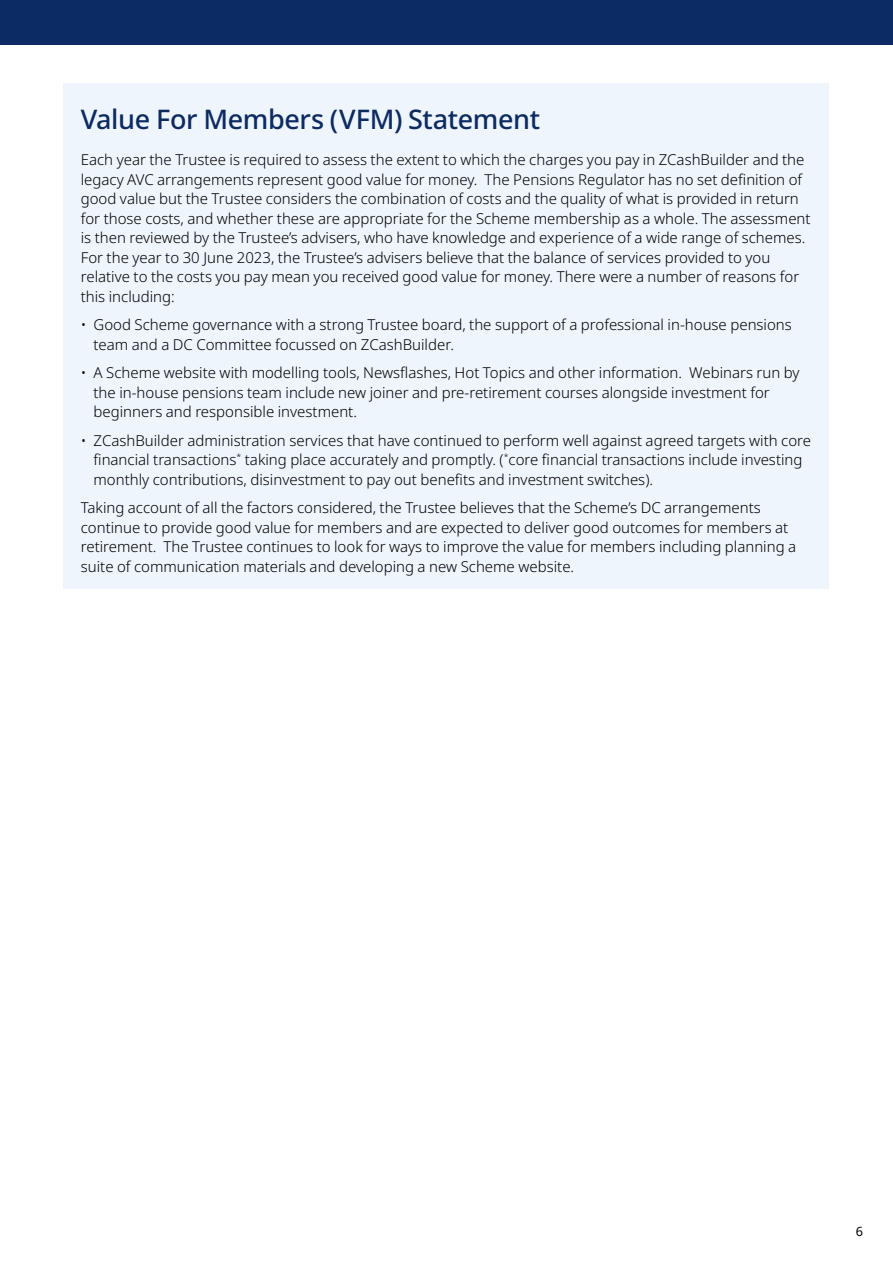
<style>
.page{position:relative;width:893px;height:1263px;background:#fff}
.page>*{position:absolute;margin:0;border:0;box-sizing:border-box;transform-origin:0 0}
.t1{font:500 27px "Noto Sans";letter-spacing:-.015em;color:#0c2a64}
.t2{font:300 15px/19.5px "Noto Sans";color:#000}
.t3{font:12.75px "Noto Sans";color:#000}
</style>
<div class="page">
<div style="left:0;top:0;width:893px;height:45px;background:#0c2a64"></div>
<div style="left:64px;top:83px;width:765px;height:506px;background:#eff5fc"></div>
<h1 class="t1" style="left:81px;top:100px;width:461px">Value For Members (VFM) Statement</h1>
<p class="t2" style="left:81px;top:150px;width:731px">Each year the Trustee is required to assess the extent to which the charges you pay in ZCashBuilder and the legacy AVC arrangements represent good value for money. The Pensions Regulator has no set definition of good value but the Trustee considers the combination of costs and the quality of what is provided in return for those costs, and whether these are appropriate for the Scheme membership as a whole. The assessment is then reviewed by the Trustee’s advisers, who have knowledge and experience of a wide range of schemes.<br>For the year to 30 June 2023, the Trustee’s advisers believe that the balance of services provided to you relative to the costs you pay mean you received good value for money. There were a number of reasons for this including:</p>
<p class="t2" style="left:94px;top:315px;width:700px;text-indent:-13px">• Good Scheme governance with a strong Trustee board, the support of a professional in-house pensions team and a DC Committee focussed on ZCashBuilder.</p>
<p class="t2" style="left:94px;top:363px;width:708px;text-indent:-13px">• A Scheme website with modelling tools, Newsflashes, Hot Topics and other information. Webinars run by the in-house pensions team include new joiner and pre-retirement courses alongside investment for beginners and responsible investment.</p>
<p class="t2" style="left:94px;top:431px;width:719px;text-indent:-13px">• ZCashBuilder administration services that have continued to perform well against agreed targets with core financial transactions<sup>*</sup> taking place accurately and promptly. (<sup>*</sup>core financial transactions include investing monthly contributions, disinvestment to pay out benefits and investment switches).</p>
<p class="t2" style="left:81px;top:498px;width:717px">Taking account of all the factors considered, the Trustee believes that the Scheme’s DC arrangements continue to provide good value for members and are expected to deliver good outcomes for members at retirement. The Trustee continues to look for ways to improve the value for members including planning a suite of communication materials and developing a new Scheme website.</p>
<p class="t3" style="left:856px;top:1222px;width:9px">6</p>
</div>
